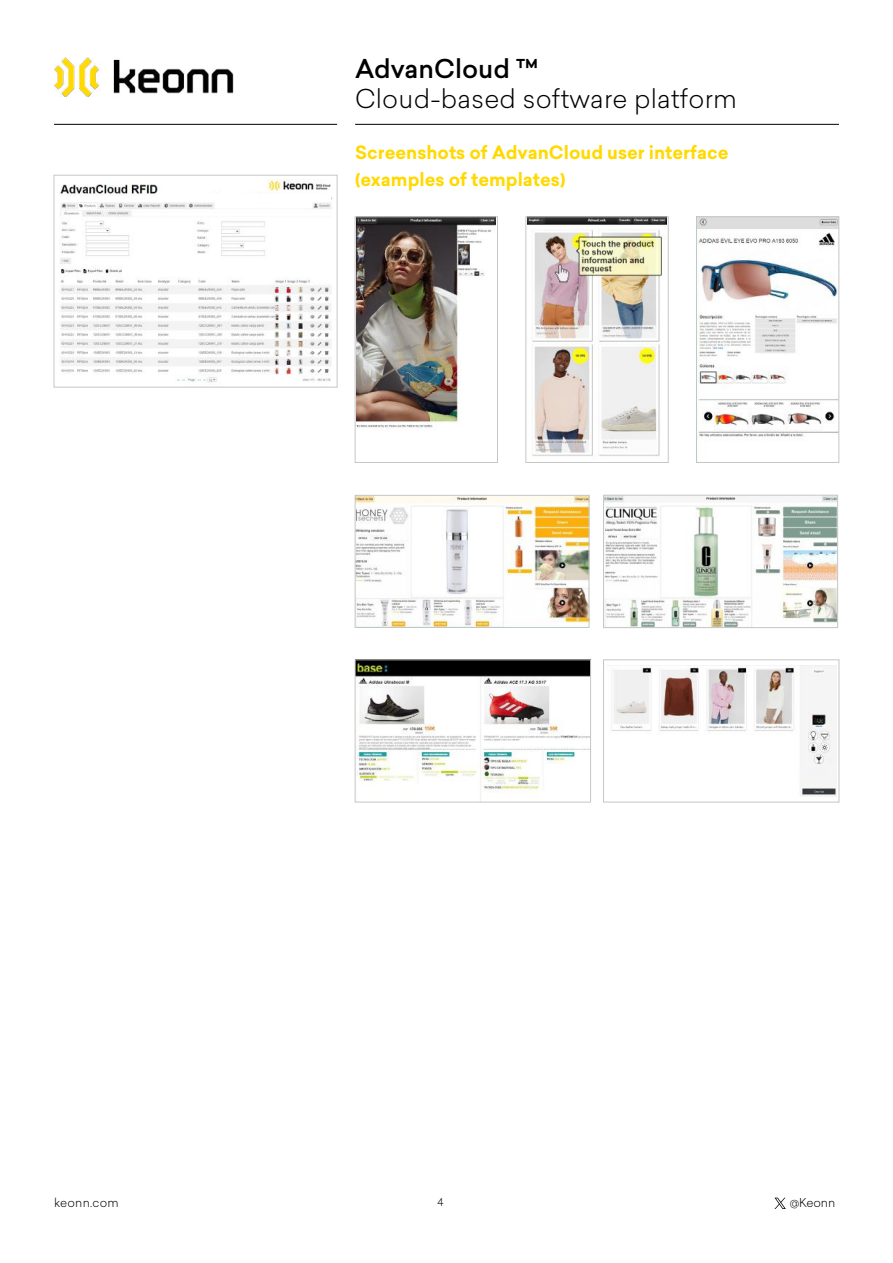
<style>
.page{position:relative;width:893px;height:1263px;background:#fff}
.page>*{position:absolute;margin:0;border:0;box-sizing:border-box;transform-origin:0 0}
.t1{font:300 25.5px "Sailec";letter-spacing:.01em;color:#000}
.t2{font:500 25.5px "Sailec";color:#000}
.t3{font:700 18px/27px "Sailec";color:#ffd900}
.t4{font:300 12px "Sailec";letter-spacing:.01em;color:#000}
.t5{font:300 10.5px "Sailec";color:#000}
</style>
<div class="page">
<hr style="left:355px;top:124px;width:484px;height:1px;background:#000">
<hr style="left:54px;top:124px;width:283px;height:1px;background:#000">
<img style="left:54px;top:57px;width:180px;height:39px">
<svg style="left:774px;top:1197px;width:12px;height:12px"></svg>
<img style="left:357px;top:219px;width:139px;height:209px">
<div style="left:355px;top:217px;width:143px;height:246px;border:1px solid #c6c6c4"></div>
<img style="left:528px;top:219px;width:138px;height:237px">
<div style="left:526px;top:217px;width:142px;height:246px;border:1px solid #c6c6c4"></div>
<img style="left:698px;top:219px;width:139px;height:222px">
<div style="left:696px;top:217px;width:143px;height:246px;border:1px solid #c6c6c4"></div>
<img style="left:357px;top:497px;width:230px;height:129px">
<div style="left:355px;top:495px;width:234px;height:133px;border:1px solid #c6c6c4"></div>
<img style="left:357px;top:662px;width:232px;height:138px">
<div style="left:355px;top:660px;width:236px;height:142px;border:1px solid #c6c6c4"></div>
<img style="left:605px;top:497px;width:231px;height:129px">
<div style="left:603px;top:495px;width:235px;height:133px;border:1px solid #c6c6c4"></div>
<img style="left:611px;top:666px;width:225px;height:130px">
<div style="left:603px;top:660px;width:236px;height:142px;border:1px solid #c6c6c4"></div>
<img style="left:59px;top:179px;width:273px;height:204px">
<div style="left:54px;top:175px;width:283px;height:212px;border:1px solid #c6c6c4"></div>
<div style="left:209px;top:194px;width:122px;height:7px;background:#fff"></div>
<h1 class="t2" style="left:355px;top:51px;width:185px">AdvanCloud ™</h1>
<h1 class="t1" style="left:355px;top:81px;width:383px">Cloud-based software platform</h1>
<p class="t3" style="left:355px;top:139px;width:375px">Screenshots of AdvanCloud user interface (examples of templates)</p>
<p class="t4" style="left:54px;top:1194px;width:66px">keonn.com</p>
<p class="t5" style="left:438px;top:1195px;width:8px">4</p>
<p class="t4" style="left:790px;top:1194px;width:47px">@Keonn</p>
</div>
